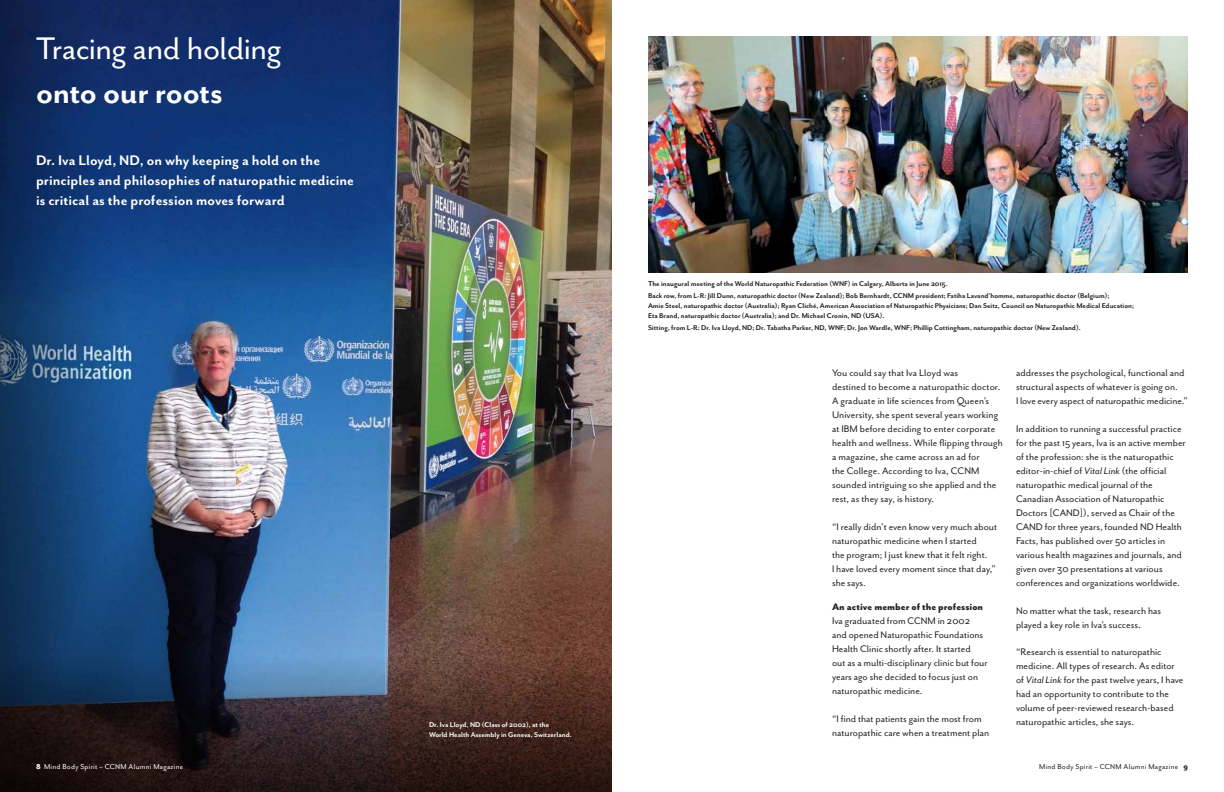
<style>
.page{position:relative;width:1224px;height:792px;background:#fff}
.page>*{position:absolute;margin:0;border:0;box-sizing:border-box;transform-origin:0 0}
.t1{font:36px "Mr Eaves San OT";letter-spacing:-.01em;color:#fff}
.t2{font:700 36px "Mr Eaves San OT";letter-spacing:-.01em;color:#fff}
.t3{font:700 16px/20px "Mr Eaves San OT";letter-spacing:.005em;color:#fff}
.t4{font:11px/14px "Mr Eaves San OT";color:#231f20}
.t5{font:800 11px "Mr Eaves San OT";letter-spacing:.005em;color:#231f20}
.t6{font:8.2px "Mr Eaves San OT";letter-spacing:.03em;color:#231f20}
.t7{font:8.2px "Mr Eaves San OT";letter-spacing:.03em;color:#fff}
.t8{font:700 8px/11.9px "Mr Eaves San OT";color:#231f20}
.t9{font:700 8px/10px "Mr Eaves San OT";color:#fff}
.s1{font-weight:800}
.s2{font-style:italic}
</style>
<div class="page">
<img style="left:0;top:0;width:612px;height:636px">
<svg style="left:0;top:636px;width:612px;height:156px;background:#353037"></svg>
<img style="left:648px;top:36px;width:540px;height:237px">
<h1 class="t1" style="left:36px;top:29px;width:247px">Tracing and holding</h1>
<h1 class="t2" style="left:36px;top:73px;width:189px">onto our roots</h1>
<h2 class="t3" style="left:36px;top:150px;width:320px">Dr. Iva Lloyd, ND, on why keeping a hold on the principles and philosophies of naturopathic medicine is critical as the profession moves forward</h2>
<p class="t7" style="left:36px;top:762px;width:149px"><span class="s1">8</span> Mind Body Spirit – CCNM Alumni Magazine</p>
<p class="t9" style="left:429px;top:720px;width:144px">Dr. Iva Lloyd, ND (Class of 2002), at the<br>World Health Assembly in Geneva, Switzerland.</p>
<p class="t8" style="left:648px;top:278px;width:463px">The inaugural meeting of the World Naturopathic Federation (WNF) in Calgary, Alberta in June 2015.<br>Back row, from L-R: Jill Dunn, naturopathic doctor (New Zealand); Bob Bernhardt, CCNM president; Fatiha Lavand’homme, naturopathic doctor (Belgium);</p>
<p class="t8" style="left:648px;top:301px;width:488px;line-height:9.8px">Amie Steel, naturopathic doctor (Australia); Ryan Cliché, American Association of Naturopathic Physicians; Dan Seitz, Council on Naturopathic Medical Education;<br>Eta Brand, naturopathic doctor (Australia); and Dr. Michael Cronin, ND (USA).</p>
<p class="t8" style="left:648px;top:321px;width:434px">Sitting, from L-R: Dr. Iva Lloyd, ND; Dr. Tabatha Parker, ND, WNF; Dr. Jon Wardle, WNF; Phillip Cottingham, naturopathic doctor (New Zealand).</p>
<p class="t4" style="left:832px;top:366px;width:172px">You could say that Iva Lloyd was<br>destined to become a naturopathic doctor.<br>A graduate in life sciences from Queen’s University, she spent several years working at IBM before deciding to enter corporate health and wellness. While flipping through a magazine, she came across an ad for<br>the College. According to Iva, CCNM sounded intriguing so she applied and the rest, as they say, is history.</p>
<p class="t4" style="left:832px;top:520px;width:167px">“I really didn’t even know very much about naturopathic medicine when I started<br>the program; I just knew that it felt right.<br>I have loved every moment since that day,” she says.</p>
<p class="t5" style="left:832px;top:601px;width:153px">An active member of the profession</p>
<p class="t4" style="left:832px;top:614px;width:157px">Iva graduated from CCNM in 2002<br>and opened Naturopathic Foundations Health Clinic shortly after. It started<br>out as a multi-disciplinary clinic but four years ago she decided to focus just on naturopathic medicine.</p>
<p class="t4" style="left:832px;top:712px;width:159px">“I find that patients gain the most from naturopathic care when a treatment plan</p>
<p class="t4" style="left:1016px;top:366px;width:174px">addresses the psychological, functional and structural aspects of whatever is going on.<br>I love every aspect of naturopathic medicine.”</p>
<p class="t4" style="left:1016px;top:422px;width:171px">In addition to running a successful practice for the past 15 years, Iva is an active member of the profession: she is the naturopathic editor-in-chief of <span class="s2">Vital Link</span> (the official naturopathic medical journal of the Canadian Association of Naturopathic Doctors [CAND]), served as Chair of the CAND for three years, founded ND Health Facts, has published over 50 articles in various health magazines and journals, and given over 30 presentations at various conferences and organizations worldwide.</p>
<p class="t4" style="left:1016px;top:604px;width:147px">No matter what the task, research has played a key role in Iva’s success.</p>
<p class="t4" style="left:1016px;top:645px;width:169px">“Research is essential to naturopathic medicine. All types of research. As editor of <span class="s2">Vital Link</span> for the past twelve years, I have had an opportunity to contribute to the volume of peer-reviewed research-based naturopathic articles, she says.</p>
<p class="t6" style="left:1039px;top:762px;width:150px">Mind Body Spirit – CCNM Alumni Magazine <span class="s1">9</span></p>
</div>
